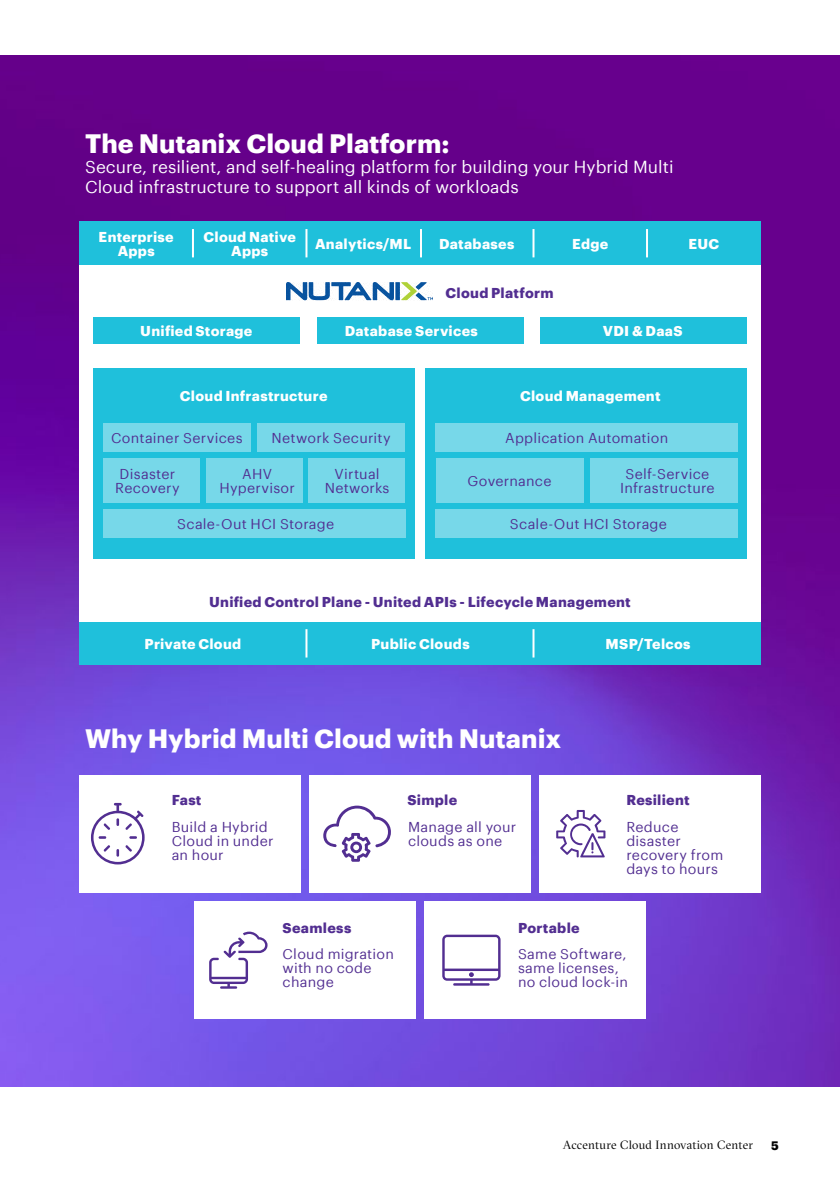
<style>
.page{position:relative;width:840px;height:1191px;background:#fff}
.page>*{position:absolute;margin:0;border:0;box-sizing:border-box;transform-origin:0 0}
.t1{font:700 26px "Graphik";color:#fff}
.t2{font:17px/20.4px "Graphik";color:#fff}
.t3{font:14px/14px "Graphik";letter-spacing:.02em;color:#522e91}
.t4{font:700 14px/14px "Graphik";letter-spacing:.02em;color:#fff;text-align:center}
.t5{font:700 14px "Graphik";letter-spacing:.02em;color:#522e91}
.t6{font:12px "GT Sectra Fine";letter-spacing:.015em;color:#000}
.t7{font:700 12px "Graphik";color:#000}
</style>
<div class="page">
<img style="left:0;top:55px;width:839px;height:1031px">
<div style="left:79px;top:221px;width:681px;height:44px;background:#1fc0db"></div>
<div style="left:79px;top:621px;width:681px;height:44px;background:#1fc0db"></div>
<div style="left:79px;top:265px;width:681px;height:356px;background:#fff"></div>
<div style="left:93px;top:317px;width:206px;height:27px;background:#1fc0db"></div>
<div style="left:93px;top:369px;width:321px;height:190px;background:#1fc0db"></div>
<div style="left:79px;top:774px;width:221px;height:118px;background:#fff"></div>
<div style="left:539px;top:774px;width:221px;height:118px;background:#fff"></div>
<div style="left:309px;top:774px;width:221px;height:118px;background:#fff"></div>
<div style="left:194px;top:901px;width:221px;height:118px;background:#fff"></div>
<div style="left:424px;top:901px;width:221px;height:118px;background:#fff"></div>
<div style="left:425px;top:369px;width:321px;height:190px;background:#1fc0db"></div>
<div style="left:316px;top:317px;width:207px;height:27px;background:#1fc0db"></div>
<div style="left:540px;top:317px;width:206px;height:27px;background:#1fc0db"></div>
<div style="left:103px;top:423px;width:148px;height:28px;background:#77d8e9"></div>
<div style="left:435px;top:423px;width:302px;height:28px;background:#77d8e9"></div>
<div style="left:103px;top:509px;width:302px;height:28px;background:#77d8e9"></div>
<div style="left:435px;top:509px;width:302px;height:28px;background:#77d8e9"></div>
<div style="left:103px;top:458px;width:96px;height:44px;background:#77d8e9"></div>
<div style="left:435px;top:458px;width:148px;height:44px;background:#77d8e9"></div>
<div style="left:589px;top:458px;width:148px;height:44px;background:#77d8e9"></div>
<div style="left:308px;top:458px;width:97px;height:44px;background:#77d8e9"></div>
<div style="left:205px;top:458px;width:97px;height:44px;background:#77d8e9"></div>
<div style="left:257px;top:423px;width:148px;height:28px;background:#77d8e9"></div>
<hr style="left:192px;top:229px;width:2px;height:28px;background:#fff">
<hr style="left:305px;top:229px;width:2px;height:28px;background:#fff">
<hr style="left:305px;top:629px;width:2px;height:28px;background:#fff">
<hr style="left:420px;top:229px;width:2px;height:28px;background:#fff">
<hr style="left:532px;top:229px;width:2px;height:28px;background:#fff">
<hr style="left:532px;top:629px;width:2px;height:28px;background:#fff">
<hr style="left:645px;top:229px;width:2px;height:28px;background:#fff">
<img style="left:286px;top:282px;width:146px;height:18px">
<svg style="left:556px;top:810px;width:49px;height:47px"></svg>
<svg style="left:323px;top:805px;width:67px;height:56px"></svg>
<svg style="left:209px;top:931px;width:58px;height:57px"></svg>
<svg style="left:442px;top:934px;width:58px;height:51px"></svg>
<svg style="left:91px;top:803px;width:53px;height:61px"></svg>
<h1 class="t1" style="left:85px;top:123px;width:366px">The Nutanix Cloud Platform:</h1>
<p class="t2" style="left:85px;top:155px;width:589px">Secure, resilient, and self-healing platform for building your Hybrid Multi<br>Cloud infrastructure to support all kinds of workloads</p>
<p class="t4" style="left:99px;top:229px;width:77px">Enterprise<br>Apps</p>
<p class="t4" style="left:203px;top:229px;width:94px">Cloud Native<br>Apps</p>
<p class="t4" style="left:315px;top:236px;width:98px">Analytics/ML</p>
<p class="t4" style="left:439px;top:236px;width:77px">Databases</p>
<p class="t5" style="left:445px;top:282px;width:109px">Cloud Platform</p>
<p class="t4" style="left:572px;top:236px;width:38px">Edge</p>
<p class="t4" style="left:688px;top:236px;width:32px">EUC</p>
<p class="t4" style="left:140px;top:323px;width:114px">Unified Storage</p>
<p class="t4" style="left:344px;top:323px;width:135px">Database Services</p>
<p class="t4" style="left:602px;top:323px;width:81px">VDI &amp; DaaS</p>
<p class="t4" style="left:180px;top:388px;width:149px">Cloud Infrastructure</p>
<p class="t4" style="left:519px;top:388px;width:142px">Cloud Management</p>
<p class="t3" style="left:111px;top:430px;width:133px">Container Services</p>
<p class="t3" style="left:505px;top:430px;width:164px">Application Automation</p>
<p class="t3" style="left:271px;top:430px;width:120px">Network Security</p>
<p class="t3" style="left:219px;top:465px;width:77px;text-align:center">AHV<br>Hypervisor</p>
<p class="t3" style="left:324px;top:465px;width:66px;text-align:center">Virtual<br>Networks</p>
<p class="t3" style="left:619px;top:465px;width:96px;text-align:center">Self-Service<br>Infrastructure</p>
<p class="t3" style="left:115px;top:465px;width:66px;text-align:center">Disaster<br>Recovery</p>
<p class="t3" style="left:467px;top:472px;width:85px">Governance</p>
<p class="t3" style="left:177px;top:516px;width:158px">Scale-Out HCI Storage</p>
<p class="t3" style="left:509px;top:516px;width:158px">Scale-Out HCI Storage</p>
<p class="t5" style="left:209px;top:591px;width:423px">Unified Control Plane - United APIs - Lifecycle Management</p>
<p class="t4" style="left:144px;top:636px;width:98px">Private Cloud</p>
<p class="t4" style="left:371px;top:636px;width:100px">Public Clouds</p>
<p class="t4" style="left:605px;top:636px;width:87px">MSP/Telcos</p>
<h1 class="t1" style="left:85px;top:718px;width:477px">Why Hybrid Multi Cloud with Nutanix</h1>
<p class="t5" style="left:172px;top:789px;width:31px">Fast</p>
<p class="t3" style="left:172px;top:818px;width:103px">Build a Hybrid<br>Cloud in under an hour</p>
<p class="t5" style="left:407px;top:789px;width:51px">Simple</p>
<p class="t3" style="left:408px;top:818px;width:110px">Manage all your clouds as one</p>
<p class="t5" style="left:282px;top:916px;width:70px">Seamless</p>
<p class="t5" style="left:517px;top:916px;width:63px">Portable</p>
<p class="t5" style="left:626px;top:789px;width:65px">Resilient</p>
<p class="t3" style="left:626px;top:818px;width:98px">Reduce disaster recovery from days to hours</p>
<p class="t3" style="left:282px;top:945px;width:113px">Cloud migration with no code change</p>
<p class="t3" style="left:517px;top:945px;width:111px">Same Software, same licenses, no cloud lock-in</p>
<p class="t6" style="left:562px;top:1137px;width:191px">Accenture Cloud Innovation Center</p>
<p class="t7" style="left:770px;top:1136px;width:9px">5</p>
</div>
